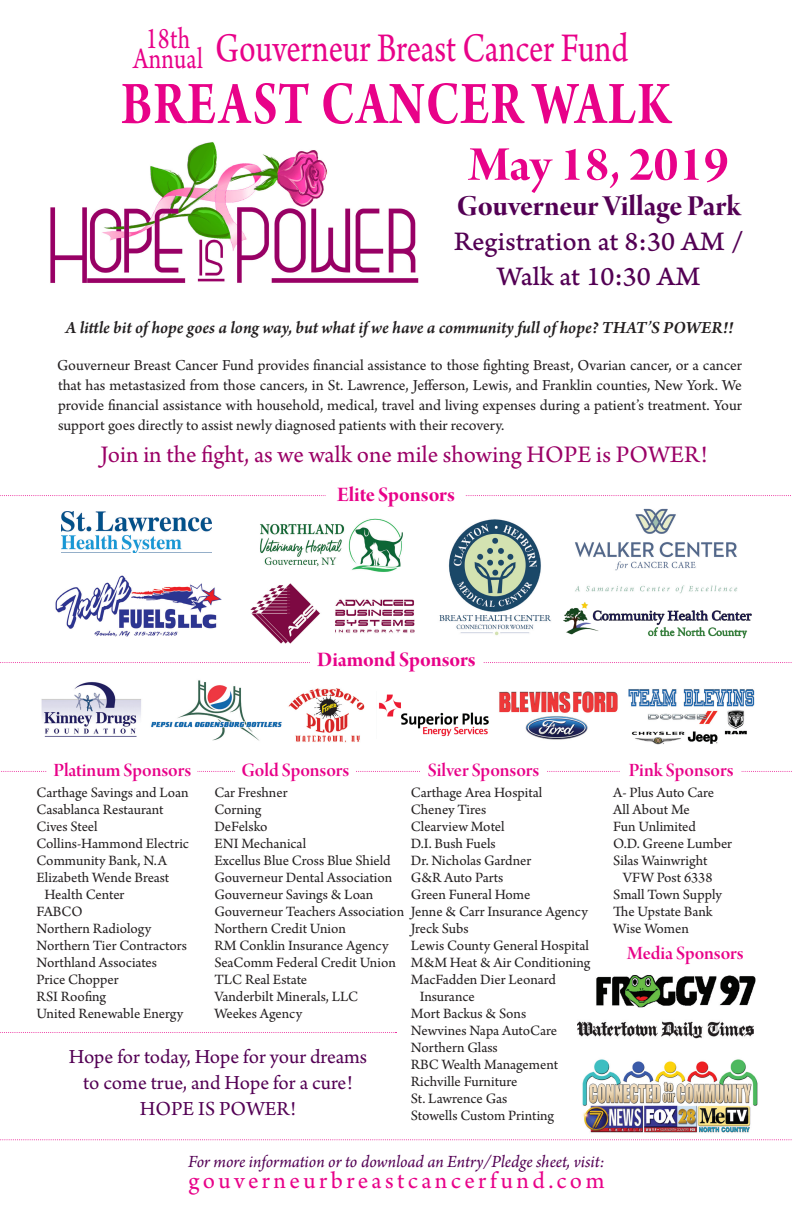
<style>
.page{position:relative;width:792px;height:1224px;background:#fff}
.page>*{position:absolute;margin:0;border:0;box-sizing:border-box;transform-origin:0 0}
.t1{font:64.3px "Arno Pro Bold Subhead";letter-spacing:.035em;color:#e80289;scale:.79 1}
.t2{font:52px "Arno Pro Bold Display";color:#e80289}
.t3{font:42.8px "Arno Pro";letter-spacing:-.005em;color:#e80289;scale:.79 1}
.t4{font:31.5px "Arno Pro";letter-spacing:.01em;color:#e80289;scale:.79 1}
.t5{font:31px "Arno Pro Bold Display";letter-spacing:-.005em;color:#530054}
.t6{font:28px/35px "Arno Pro Caption";color:#530054;text-align:center}
.List_Style{font:25px "Arno Pro";color:#9a0166}
.t7{font:25px "Arno Pro";letter-spacing:.14em;color:#e80289}
.t8{font:22px "Arno Pro Bold Display";letter-spacing:-.005em;color:#e80289}
.t9{font:21px/26px "Arno Pro";color:#530054;text-align:center}
.t10{font:20px "Arno Pro Smbd Display";letter-spacing:-.005em;color:#e80289}
.List_Style-2{font:italic 600 18px "Arno Pro";letter-spacing:-.005em;color:#231f20}
.t11{font:italic 18px "Arno Pro";letter-spacing:-.005em;color:#530054}
.List_Style-3{font:16px/20px "Arno Pro";color:#231f20;text-align:justify}
.t12{font:15px/17px "Arno Pro";color:#231f20}
</style>
<div class="page">
<img style="left:50px;top:142px;width:369px;height:141px">
<img style="left:151px;top:680px;width:131px;height:61px">
<svg style="left:0;top:495px;width:791px;height:1px"></svg>
<div style="left:327px;top:486px;width:138px;height:19px;background:#fff"></div>
<img style="left:439px;top:519px;width:112px;height:117px">
<img style="left:260px;top:518px;width:143px;height:54px">
<img style="left:563px;top:602px;width:189px;height:37px">
<img style="left:574px;top:508px;width:164px;height:86px">
<img style="left:62px;top:512px;width:149px;height:41px">
<img style="left:379px;top:694px;width:110px;height:43px">
<img style="left:288px;top:688px;width:77px;height:55px">
<img style="left:55px;top:576px;width:167px;height:60px">
<img style="left:499px;top:691px;width:119px;height:49px">
<img style="left:628px;top:689px;width:127px;height:56px">
<svg style="left:0;top:662px;width:792px;height:1px"></svg>
<div style="left:310px;top:651px;width:173px;height:23px;background:#fff"></div>
<img style="left:582px;top:1059px;width:176px;height:74px">
<svg style="left:0;top:1139px;width:792px;height:1px"></svg>
<img style="left:577px;top:1021px;width:177px;height:18px">
<img style="left:596px;top:975px;width:160px;height:32px">
<svg style="left:1px;top:771px;width:791px;height:1px"></svg>
<div style="left:47px;top:762px;width:150px;height:19px;background:#fff"></div>
<div style="left:235px;top:762px;width:121px;height:19px;background:#fff"></div>
<div style="left:420px;top:762px;width:127px;height:19px;background:#fff"></div>
<div style="left:620px;top:762px;width:121px;height:19px;background:#fff"></div>
<img style="left:41px;top:682px;width:100px;height:55px">
<svg style="left:0;top:1032px;width:397px;height:1px"></svg>
<img style="left:251px;top:584px;width:164px;height:59px">
<p class="t4" style="left:146px;top:21px;width:58px">18th</p>
<p class="t4" style="left:133px;top:41px;width:90px">Annual</p>
<p class="t3" style="left:215px;top:24px;width:525px">Gouverneur Breast Cancer Fund</p>
<p class="t1" style="left:121px;top:67px;width:697px">BREAST CANCER WALK</p>
<p class="t2" style="left:469px;top:135px;width:261px">May 18, 2019</p>
<p class="t5" style="left:457px;top:188px;width:285px">Gouverneur Village Park</p>
<p class="t6" style="left:454px;top:225px;width:292px">Registration at 8:30 AM /<br>Walk at 10:30 AM</p>
<p class="List_Style-2" style="left:65px;top:317px;width:670px">A little bit of hope goes a long way, but what if we have a community full of hope? THAT’S POWER!!</p>
<p class="List_Style-3" style="left:57px;top:356px;width:687px">Gouverneur Breast Cancer Fund provides financial assistance to those fighting Breast, Ovarian cancer, or a cancer that has metastasized from those cancers, in St. Lawrence, Jefferson, Lewis, and Franklin counties, New York. We provide financial assistance with household, medical, travel and living expenses during a patient’s treatment. Your support goes directly to assist newly diagnosed patients with their recovery.</p>
<p class="List_Style" style="left:101px;top:440px;width:608px">Join in the fight, as we walk one mile showing HOPE is POWER!</p>
<p class="t8" style="left:337px;top:483px;width:119px">Elite Sponsors</p>
<p class="t8" style="left:317px;top:647px;width:160px">Diamond Sponsors</p>
<p class="t10" style="left:53px;top:759px;width:139px">Platinum Sponsors</p>
<p class="t10" style="left:241px;top:759px;width:109px">Gold Sponsors</p>
<p class="t10" style="left:428px;top:759px;width:113px">Silver Sponsors</p>
<p class="t10" style="left:629px;top:759px;width:106px">Pink Sponsors</p>
<p class="t12" style="left:36px;top:785px;width:154px">Carthage Savings and Loan</p>
<p class="t12" style="left:36px;top:802px;width:129px">Casablanca Restaurant</p>
<p class="t12" style="left:36px;top:819px;width:63px">Cives Steel</p>
<p class="t12" style="left:36px;top:836px;width:154px">Collins-Hammond Electric</p>
<p class="t12" style="left:36px;top:853px;width:132px">Community Bank, N.A</p>
<p class="t12" style="left:44px;top:870px;width:126px;text-indent:-8px">Elizabeth Wende Breast<br>Health Center</p>
<p class="t12" style="left:36px;top:904px;width:48px">FABCO</p>
<p class="t12" style="left:36px;top:921px;width:116px">Northern Radiology</p>
<p class="t12" style="left:36px;top:938px;width:152px">Northern Tier Contractors</p>
<p class="t12" style="left:36px;top:955px;width:122px">Northland Associates</p>
<p class="t12" style="left:36px;top:972px;width:84px">Price Chopper</p>
<p class="t12" style="left:36px;top:989px;width:71px">RSI Roofing</p>
<p class="t12" style="left:36px;top:1006px;width:148px">United Renewable Energy</p>
<p class="t12" style="left:214px;top:785px;width:75px">Car Freshner</p>
<p class="t12" style="left:214px;top:802px;width:49px">Corning</p>
<p class="t12" style="left:214px;top:819px;width:55px">DeFelsko</p>
<p class="t12" style="left:214px;top:836px;width:93px">ENI Mechanical</p>
<p class="t12" style="left:214px;top:853px;width:178px">Excellus Blue Cross Blue Shield</p>
<p class="t12" style="left:214px;top:870px;width:180px">Gouverneur Dental Association</p>
<p class="t12" style="left:214px;top:887px;width:161px">Gouverneur Savings &amp; Loan</p>
<p class="t12" style="left:214px;top:921px;width:133px">Northern Credit Union</p>
<p class="t12" style="left:214px;top:938px;width:176px">RM Conklin Insurance Agency</p>
<p class="t12" style="left:214px;top:955px;width:183px">SeaComm Federal Credit Union</p>
<p class="t12" style="left:214px;top:972px;width:94px">TLC Real Estate</p>
<p class="t12" style="left:214px;top:989px;width:145px">Vanderbilt Minerals, LLC</p>
<p class="t12" style="left:214px;top:1006px;width:89px">Weekes Agency</p>
<p class="t12" style="left:411px;top:785px;width:133px">Carthage Area Hospital</p>
<p class="t12" style="left:411px;top:802px;width:77px">Cheney Tires</p>
<p class="t12" style="left:411px;top:819px;width:95px">Clearview Motel</p>
<p class="t12" style="left:411px;top:836px;width:86px">D.I. Bush Fuels</p>
<p class="t12" style="left:411px;top:853px;width:122px">Dr. Nicholas Gardner</p>
<p class="t12" style="left:411px;top:870px;width:94px">G&amp;R Auto Parts</p>
<p class="t12" style="left:411px;top:887px;width:121px">Green Funeral Home</p>
<p class="t12" style="left:214px;top:904px;width:375px">Gouverneur Teachers Association Jenne &amp; Carr Insurance Agency</p>
<p class="t12" style="left:411px;top:921px;width:59px">Jreck Subs</p>
<p class="t12" style="left:411px;top:938px;width:180px">Lewis County General Hospital</p>
<p class="t12" style="left:411px;top:955px;width:181px">M&amp;M Heat &amp; Air Conditioning</p>
<p class="t12" style="left:420px;top:972px;width:138px;text-indent:-9px">MacFadden Dier Leonard<br>Insurance</p>
<p class="t12" style="left:411px;top:1006px;width:117px">Mort Backus &amp; Sons</p>
<p class="t12" style="left:411px;top:1023px;width:148px">Newvines Napa AutoCare</p>
<p class="t12" style="left:411px;top:1040px;width:88px">Northern Glass</p>
<p class="t12" style="left:411px;top:1057px;width:149px">RBC Wealth Management</p>
<p class="t12" style="left:411px;top:1074px;width:108px">Richville Furniture</p>
<p class="t12" style="left:411px;top:1091px;width:98px">St. Lawrence Gas</p>
<p class="t12" style="left:411px;top:1108px;width:145px">Stowells Custom Printing</p>
<p class="t9" style="left:69px;top:1045px;width:300px">Hope for today, Hope for your dreams to come true, and Hope for a cure!<br>HOPE IS POWER!</p>
<p class="t12" style="left:613px;top:785px;width:102px">A- Plus Auto Care</p>
<p class="t12" style="left:613px;top:802px;width:78px">All About Me</p>
<p class="t12" style="left:613px;top:819px;width:84px">Fun Unlimited</p>
<p class="t12" style="left:613px;top:836px;width:120px">O.D. Greene Lumber</p>
<p class="t12" style="left:623px;top:853px;width:91px;text-indent:-10px">Silas Wainwright<br>VFW Post 6338</p>
<p class="t12" style="left:613px;top:887px;width:110px">Small Town Supply</p>
<p class="t12" style="left:613px;top:904px;width:101px">The Upstate Bank</p>
<p class="t12" style="left:613px;top:921px;width:77px">Wise Women</p>
<p class="t10" style="left:627px;top:942px;width:118px">Media Sponsors</p>
<p class="t11" style="left:188px;top:1151px;width:418px">For more information or to download an Entry/Pledge sheet, visit:</p>
<p class="t7" style="left:189px;top:1166px;width:418px">gouverneurbreastcancerfund.com</p>
</div>
